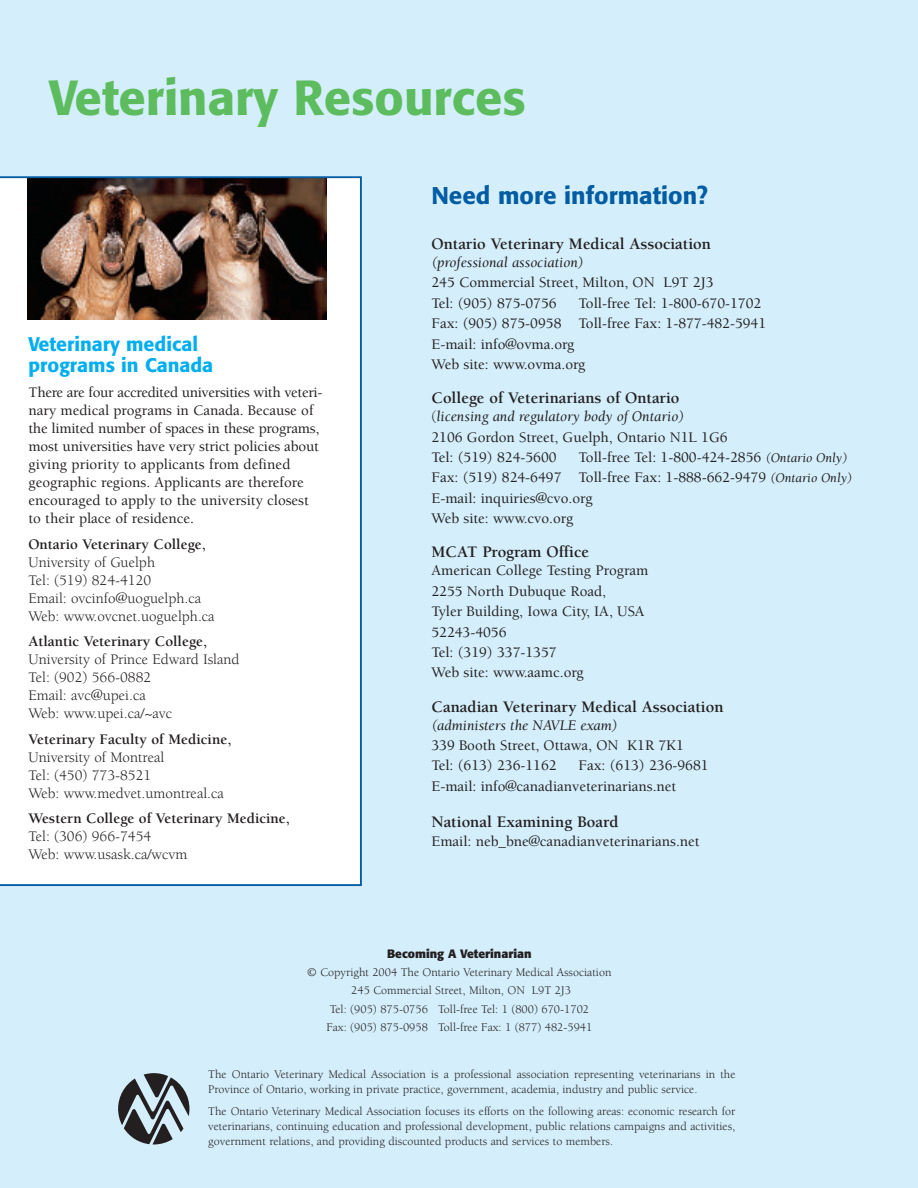
<style>
.page{position:relative;width:918px;height:1188px;background:#d4effb}
.page>*{position:absolute;margin:0;border:0;box-sizing:border-box;transform-origin:0 0}
.t1{font:500 48.75px "Formata";color:#5cbc5e}
.t2{font:500 24px "Formata";color:#015ca3}
.t3{font:500 19.5px/21px "Formata";color:#00aeef}
.t4{font:700 16.5px "Berkeley";color:#231f20}
.t5{font:500 15px/20.4px "Berkeley";color:#231f20}
.t6{font:15px/18px "Berkeley";color:#231f20}
.t7{font:700 15px "Berkeley";color:#231f20}
.t8{font:italic 15px "Berkeley";color:#231f20}
.t9{font:12px/15px "Berkeley";color:#231f20}
.t10{font:700 12px "Formata";color:#231f20}
.s1{font-weight:400}
.s2{font-weight:400;font-style:italic}
.s3{font-weight:400;font-style:italic;font-size:13.5px}
</style>
<div class="page">
<svg style="left:118px;top:1073px;width:71px;height:71px"></svg>
<svg style="left:0;top:176px;width:362px;height:710px;background:#e2dedd"></svg>
<h1 class="t1" style="left:49px;top:77px;width:478px">Veterinary Resources</h1>
<h3 class="t3" style="left:28px;top:335px;width:186px">Veterinary medical programs in Canada</h3>
<p class="t5" style="left:28px;top:385px;width:295px;line-height:18px">There are four accredited universities with veteri&shy;nary medical programs in Canada. Because of the limited number of spaces in these programs, most universities have very strict policies about giving priority to applicants from defined geographic regions. Applicants are therefore encouraged to apply to the university closest to their place of residence.</p>
<p class="t7" style="left:28px;top:538px;width:179px">Ontario Veterinary College,</p>
<p class="t6" style="left:28px;top:554px;width:188px">University of Guelph<br>Tel: (519) 824-4120<br>Email: ovcinfo@uoguelph.ca<br>Web: www.ovcnet.uoguelph.ca</p>
<p class="t7" style="left:28px;top:636px;width:180px">Atlantic Veterinary College,</p>
<p class="t6" style="left:28px;top:652px;width:213px">University of Prince Edward Island<br>Tel: (902) 566-0882<br>Email: avc@upei.ca<br>Web: www.upei.ca/~avc</p>
<p class="t7" style="left:28px;top:733px;width:204px">Veterinary Faculty of Medicine,</p>
<p class="t6" style="left:28px;top:749px;width:197px">University of Montreal<br>Tel: (450) 773-8521<br>Web: www.medvet.umontreal.ca</p>
<p class="t7" style="left:28px;top:813px;width:263px">Western College of Veterinary Medicine,</p>
<p class="t6" style="left:28px;top:829px;width:160px">Tel: (306) 966-7454<br>Web: www.usask.ca/wcvm</p>
<h2 class="t2" style="left:431px;top:185px;width:278px">Need more information?</h2>
<p class="t4" style="left:431px;top:237px;width:281px">Ontario Veterinary Medical Association</p>
<p class="t8" style="left:431px;top:256px;width:154px">(professional association)</p>
<p class="t5" style="left:431px;top:274px;width:284px">245 Commercial Street, Milton, ON L9T 2J3<br>Tel: (905) 875-0756</p>
<p class="t5" style="left:431px;top:294px;width:336px;text-indent:147px">Toll-free Tel: 1-800-670-1702<br>Fax: (905) 875-0958 Toll-free Fax: 1-877-482-5941<br>E-mail: info@ovma.org<br>Web site: www.ovma.org</p>
<p class="t4" style="left:431px;top:392px;width:250px">College of Veterinarians of Ontario</p>
<p class="t5" style="left:431px;top:408px;width:298px"><span class="s1">(</span><span class="s2">licensing and regulatory body of Ontario)<br></span>2106 Gordon Street, Guelph, Ontario N1L 1G6<br>Tel: (519) 824-5600</p>
<p class="t5" style="left:431px;top:448px;width:423px;text-indent:147px">Toll-free Tel: 1-800-424-2856 <span class="s3">(Ontario Only)<br></span>Fax: (519) 824-6497 Toll-free Fax: 1-888-662-9479 <span class="s3">(Ontario Only)<br></span>E-mail: inquiries@cvo.org<br>Web site: www.cvo.org</p>
<p class="t4" style="left:431px;top:546px;width:159px">MCAT Program Office</p>
<p class="t5" style="left:431px;top:562px;width:219px">American College Testing Program<br>2255 North Dubuque Road,<br>Tyler Building, Iowa City, IA, USA<br>52243-4056<br>Tel: (319) 337-1357<br>Web site: www.aamc.org</p>
<p class="t4" style="left:431px;top:700px;width:294px">Canadian Veterinary Medical Association</p>
<p class="t8" style="left:431px;top:719px;width:188px">(administers the NAVLE exam)</p>
<p class="t5" style="left:431px;top:736px;width:254px">339 Booth Street, Ottawa, ON K1R 7K1<br>Tel: (613) 236-1162</p>
<p class="t5" style="left:431px;top:757px;width:279px;text-indent:147px">Fax: (613) 236-9681<br>E-mail: info@canadianveterinarians.net</p>
<p class="t4" style="left:431px;top:815px;width:189px">National Examining Board</p>
<p class="t5" style="left:431px;top:832px;width:270px">Email: neb_bne@canadianveterinarians.net</p>
<p class="t10" style="left:387px;top:948px;width:146px">Becoming A Veterinarian</p>
<p class="t9" style="left:307px;top:964px;width:306px;line-height:18px;text-align:center">© Copyright 2004 The Ontario Veterinary Medical Association<br>245 Commercial Street, Milton, ON L9T 2J3</p>
<p class="t9" style="left:326px;top:1001px;width:267px;line-height:18px">Tel: (905) 875-0756 Toll-free Tel: 1 (800) 670-1702<br>Fax: (905) 875-0958 Toll-free Fax: 1 (877) 482-5941</p>
<p class="t9" style="left:208px;top:1068px;width:529px">The Ontario Veterinary Medical Association is a professional association representing veterinarians in the<br>Province of Ontario, working in private practice, government, academia, industry and public service.</p>
<p class="t9" style="left:208px;top:1105px;width:529px;text-align:justify">The Ontario Veterinary Medical Association focuses its efforts on the following areas: economic research for veterinarians, continuing education and professional development, public relations campaigns and activities, government relations, and providing discounted products and services to members.</p>
</div>
